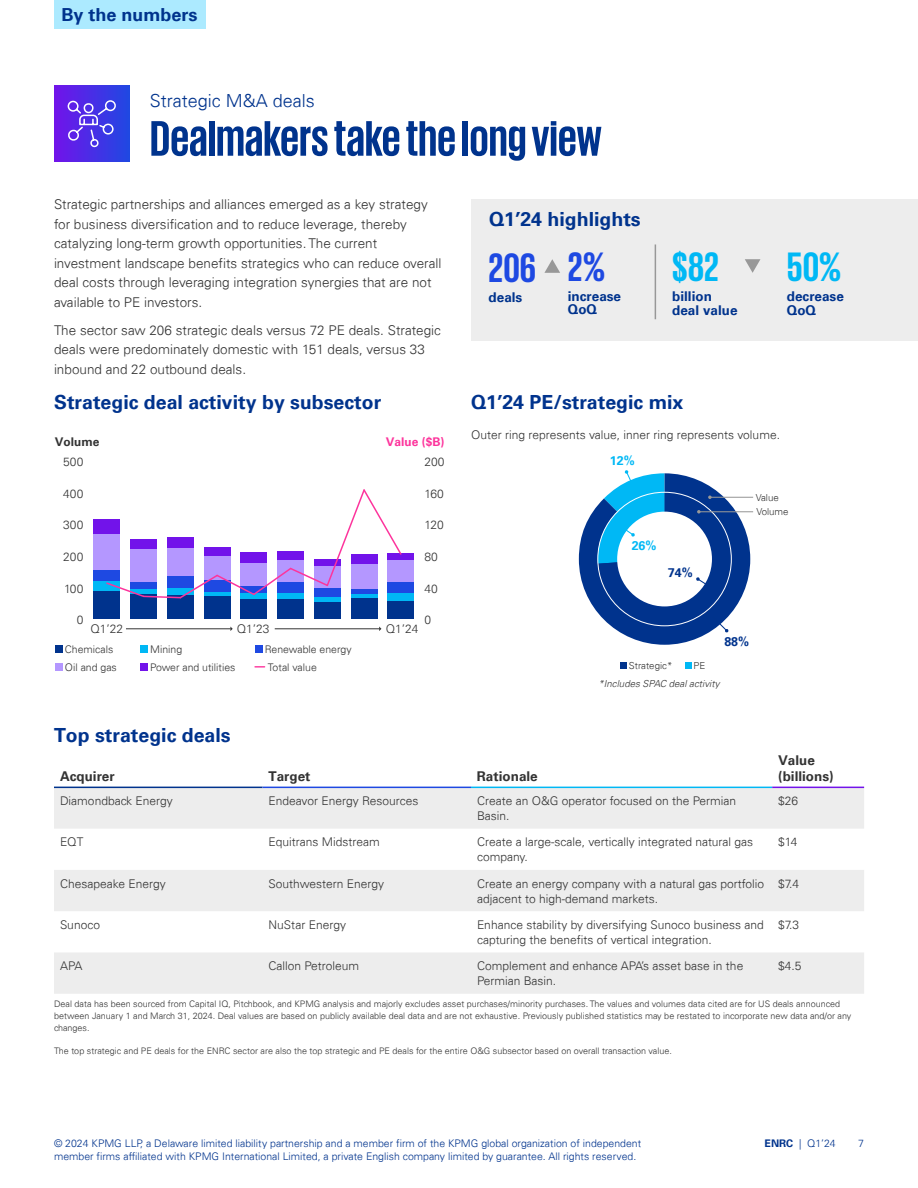
<style>
.page{position:relative;width:918px;height:1188px;background:#fff}
.page>*{position:absolute;margin:0;border:0;box-sizing:border-box;transform-origin:0 0}
.t1{font:700 51px "KPMG";color:#00338d}
.t2{font:700 42px "KPMG";color:#00b8f5}
.t3{font:700 42px "KPMG";color:#1e49e2}
.t4{font:700 19.5px "Univers";color:#00338d}
.t5{font:300 18px "Univers 45";color:#00338d}
.t6{font:700 18px "Univers";color:#00338d}
.t7{font:300 13.5px/19.5px "Univers 45";color:#333}
.t8{font:700 13.5px/13.5px "Univers";color:#00338d}
.t9{font:700 13.5px/16.5px "Univers";color:#333}
.t10{font:700 12.45px "Univers";color:#00338d}
.t11{font:700 12.45px "Univers";color:#00b8f5}
.t12{font:300 12px/15px "Univers 45";color:#333}
.t13{font:700 12px "Univers";color:#fd349c}
.t14{font:700 12px "Univers";letter-spacing:-.005em;color:#333}
.t15{font:300 10.5px "Univers 45";color:#00338d}
.t16{font:300 10.5px/18px "Univers 45";color:#333}
.t17{font:italic 300 9.75px "Univers 45";color:#333}
.t18{font:300 9.75px/14.4px "Univers 45";color:#333}
.t19{font:300 9px/12px "Univers 45";color:#333}
.s1{font-family:"Univers";font-weight:700}
</style>
<div class="page">
<div style="left:471px;top:199px;width:447px;height:141px;background:#ededed"></div>
<svg style="left:544px;top:259px;width:16px;height:14px"></svg>
<svg style="left:745px;top:259px;width:15px;height:14px"></svg>
<hr style="left:655px;top:244px;width:1px;height:75px;background:#989898">
<div style="left:54px;top:86px;width:76px;height:75px;background:linear-gradient(to right,#7213ea,#2048e2)"></div>
<div style="left:54px;top:0;width:151px;height:28px;background:#aceaff"></div>
<hr style="left:126px;top:628px;width:105px;height:1px;background:#333">
<hr style="left:275px;top:628px;width:104px;height:1px;background:#333">
<div style="left:94px;top:519px;width:26px;height:15px;background:#7213ea"></div>
<div style="left:388px;top:553px;width:26px;height:7px;background:#7213ea"></div>
<div style="left:94px;top:534px;width:26px;height:37px;background:#b497ff"></div>
<div style="left:388px;top:560px;width:26px;height:23px;background:#b497ff"></div>
<div style="left:94px;top:571px;width:26px;height:10px;background:#1e49e2"></div>
<div style="left:388px;top:583px;width:26px;height:10px;background:#1e49e2"></div>
<div style="left:94px;top:581px;width:26px;height:10px;background:#00b8f5"></div>
<div style="left:314px;top:597px;width:27px;height:5px;background:#00b8f5"></div>
<div style="left:388px;top:593px;width:26px;height:9px;background:#00b8f5"></div>
<div style="left:94px;top:591px;width:26px;height:28px;background:#00338d"></div>
<div style="left:130px;top:594px;width:27px;height:25px;background:#00338d"></div>
<div style="left:167px;top:595px;width:27px;height:24px;background:#00338d"></div>
<div style="left:204px;top:596px;width:26px;height:23px;background:#00338d"></div>
<div style="left:241px;top:599px;width:26px;height:20px;background:#00338d"></div>
<div style="left:277px;top:599px;width:27px;height:20px;background:#00338d"></div>
<div style="left:314px;top:602px;width:27px;height:17px;background:#00338d"></div>
<div style="left:351px;top:598px;width:26px;height:21px;background:#00338d"></div>
<div style="left:388px;top:602px;width:26px;height:17px;background:#00338d"></div>
<svg style="left:105px;top:489px;width:298px;height:111px"></svg>
<div style="left:55px;top:645px;width:8px;height:7px;background:#00338d"></div>
<div style="left:55px;top:663px;width:8px;height:8px;background:#b497ff"></div>
<div style="left:140px;top:645px;width:8px;height:7px;background:#00b8f5"></div>
<div style="left:140px;top:663px;width:8px;height:8px;background:#7213ea"></div>
<div style="left:255px;top:645px;width:8px;height:7px;background:#1e49e2"></div>
<svg style="left:255px;top:666px;width:10px;height:2px"></svg>
<svg style="left:54px;top:788px;width:810px;height:206px;fill:#ededed"></svg>
<hr style="left:54px;top:787px;width:208px;height:1px;background:#00338d">
<hr style="left:471px;top:787px;width:301px;height:1px;background:#00b8f5">
<hr style="left:262px;top:787px;width:209px;height:1px;background:#1e49e2">
<hr style="left:772px;top:787px;width:92px;height:1px;background:#7213ea">
<svg style="left:67px;top:99px;width:50px;height:48px;background:#664fea"></svg>
<div style="left:620px;top:662px;width:7px;height:7px;background:#00338d"></div>
<div style="left:685px;top:662px;width:6px;height:7px;background:#00b8f5"></div>
<hr style="left:710px;top:497px;width:43px;height:1px;background:#989898">
<hr style="left:699px;top:511px;width:54px;height:1px;background:#989898">
<svg style="left:579px;top:470px;width:171px;height:175px"></svg>
<h3 class="t6" style="left:62px;top:4px;width:138px">By the numbers</h3>
<h3 class="t5" style="left:150px;top:90px;width:167px">Strategic M&amp;A deals</h3>
<h1 class="t1" style="left:150px;top:113px;width:453px">Dealmakers take the long view</h1>
<p class="t7" style="left:54px;top:195px;width:389px">Strategic partnerships and alliances emerged as a key strategy for business diversification and to reduce leverage, thereby catalyzing long-term growth opportunities. The current investment landscape benefits strategics who can reduce overall deal costs through leveraging integration synergies that are not available to PE investors.</p>
<p class="t7" style="left:54px;top:320px;width:389px">The sector saw 206 strategic deals versus 72 PE deals. Strategic deals were predominately domestic with 151 deals, versus 33 inbound and 22 outbound deals.</p>
<h3 class="t4" style="left:489px;top:208px;width:153px">Q1’24 highlights</h3>
<h2 class="t3" style="left:489px;top:246px;width:49px">206</h2>
<h2 class="t2" style="left:672px;top:246px;width:48px">$82</h2>
<p class="t8" style="left:489px;top:291px;width:35px">deals</p>
<p class="t8" style="left:672px;top:291px;width:67px">billion deal value</p>
<h2 class="t3" style="left:568px;top:245px;width:39px">2%</h2>
<h2 class="t2" style="left:787px;top:246px;width:56px">50%</h2>
<p class="t8" style="left:568px;top:290px;width:55px">increase<br>QoQ</p>
<p class="t8" style="left:787px;top:291px;width:59px">decrease<br>QoQ</p>
<h3 class="t4" style="left:54px;top:391px;width:329px">Strategic deal activity by subsector</h3>
<p class="t14" style="left:55px;top:435px;width:46px">Volume</p>
<p class="t13" style="left:386px;top:435px;width:60px">Value ($B)</p>
<p class="t12" style="left:63px;top:454px;width:22px">500</p>
<p class="t12" style="left:424px;top:454px;width:22px">200</p>
<p class="t12" style="left:63px;top:486px;width:22px">400</p>
<p class="t12" style="left:424px;top:486px;width:21px">160</p>
<p class="t12" style="left:63px;top:518px;width:22px">300</p>
<p class="t12" style="left:424px;top:518px;width:21px">120</p>
<p class="t12" style="left:63px;top:549px;width:22px">200</p>
<p class="t12" style="left:64px;top:581px;width:21px">100</p>
<p class="t12" style="left:424px;top:549px;width:15px">80</p>
<p class="t12" style="left:424px;top:581px;width:15px">40</p>
<p class="t12" style="left:77px;top:612px;width:8px">0</p>
<p class="t12" style="left:424px;top:612px;width:8px">0</p>
<p class="t12" style="left:91px;top:621px;width:34px">Q1’22</p>
<p class="t12" style="left:237px;top:621px;width:34px">Q1’23</p>
<p class="t12" style="left:386px;top:621px;width:34px">Q1’24</p>
<p class="t16" style="left:65px;top:640px;width:53px">Chemicals<br>Oil and gas</p>
<p class="t16" style="left:150px;top:640px;width:87px">Mining<br>Power and utilities</p>
<p class="t16" style="left:265px;top:640px;width:88px;line-height:18.5px">Renewable energy<br>Total value</p>
<h3 class="t4" style="left:54px;top:723px;width:178px">Top strategic deals</h3>
<h3 class="t4" style="left:471px;top:391px;width:214px">Q1’24 PE/strategic mix</h3>
<p class="t12" style="left:471px;top:428px;width:310px">Outer ring represents value, inner ring represents volume.</p>
<p class="t11" style="left:610px;top:454px;width:26px">12%</p>
<p class="t11" style="left:632px;top:538px;width:26px">26%</p>
<p class="t10" style="left:668px;top:565px;width:26px">74%</p>
<p class="t18" style="left:756px;top:490px;width:34px">Value<br>Volume</p>
<p class="t10" style="left:724px;top:634px;width:26px">88%</p>
<p class="t18" style="left:629px;top:658px;width:45px">Strategic*</p>
<p class="t18" style="left:694px;top:658px;width:13px">PE</p>
<p class="t17" style="left:599px;top:678px;width:123px">*Includes SPAC deal activity</p>
<p class="t9" style="left:60px;top:769px;width:56px">Acquirer</p>
<p class="t9" style="left:268px;top:769px;width:44px">Target</p>
<p class="t9" style="left:477px;top:769px;width:62px">Rationale</p>
<p class="t9" style="left:778px;top:752px;width:57px">Value (billions)</p>
<p class="t12" style="left:60px;top:793px;width:114px">Diamondback Energy</p>
<p class="t12" style="left:268px;top:793px;width:151px">Endeavor Energy Resources</p>
<p class="t12" style="left:477px;top:793px;width:261px">Create an O&amp;G operator focused on the Permian<br>Basin.</p>
<p class="t12" style="left:778px;top:793px;width:22px">$26</p>
<p class="t12" style="left:60px;top:835px;width:25px">EQT</p>
<p class="t12" style="left:268px;top:835px;width:113px">Equitrans Midstream</p>
<p class="t12" style="left:477px;top:835px;width:278px">Create a large-scale, vertically integrated natural gas company.</p>
<p class="t12" style="left:778px;top:835px;width:21px">$14</p>
<p class="t12" style="left:60px;top:876px;width:107px">Chesapeake Energy</p>
<p class="t12" style="left:268px;top:876px;width:117px">Southwestern Energy</p>
<p class="t12" style="left:477px;top:876px;width:289px">Create an energy company with a natural gas portfolio adjacent to high-demand markets.</p>
<p class="t12" style="left:778px;top:876px;width:22px">$7.4</p>
<p class="t12" style="left:60px;top:917px;width:42px">Sunoco</p>
<p class="t12" style="left:268px;top:917px;width:79px">NuStar Energy</p>
<p class="t12" style="left:477px;top:917px;width:288px">Enhance stability by diversifying Sunoco business and capturing the benefits of vertical integration.</p>
<p class="t12" style="left:778px;top:917px;width:22px">$7.3</p>
<p class="t12" style="left:60px;top:958px;width:24px">APA</p>
<p class="t12" style="left:268px;top:958px;width:92px">Callon Petroleum</p>
<p class="t12" style="left:477px;top:958px;width:268px">Complement and enhance APA’s asset base in the<br>Permian Basin.</p>
<p class="t12" style="left:778px;top:958px;width:25px">$4.5</p>
<p class="t19" style="left:54px;top:998px;width:799px">Deal data has been sourced from Capital IQ, Pitchbook, and KPMG analysis and majorly excludes asset purchases/minority purchases. The values and volumes data cited are for US deals announced between January 1 and March 31, 2024. Deal values are based on publicly available deal data and are not exhaustive. Previously published statistics may be restated to incorporate new data and/or any changes.</p>
<p class="t19" style="left:54px;top:1045px;width:619px">The top strategic and PE deals for the ENRC sector are also the top strategic and PE deals for the entire O&amp;G subsector based on overall transaction value.</p>
<p class="t15" style="left:765px;top:1137px;width:73px"><span class="s1">ENRC</span> | Q1’24</p>
<p class="t15" style="left:54px;top:1137px;width:589px">© 2024 KPMG LLP, a Delaware limited liability partnership and a member firm of the KPMG global organization of independent</p>
<p class="t15" style="left:858px;top:1137px;width:7px">7</p>
<p class="t15" style="left:54px;top:1150px;width:584px">member firms affiliated with KPMG International Limited, a private English company limited by guarantee. All rights reserved.</p>
</div>
